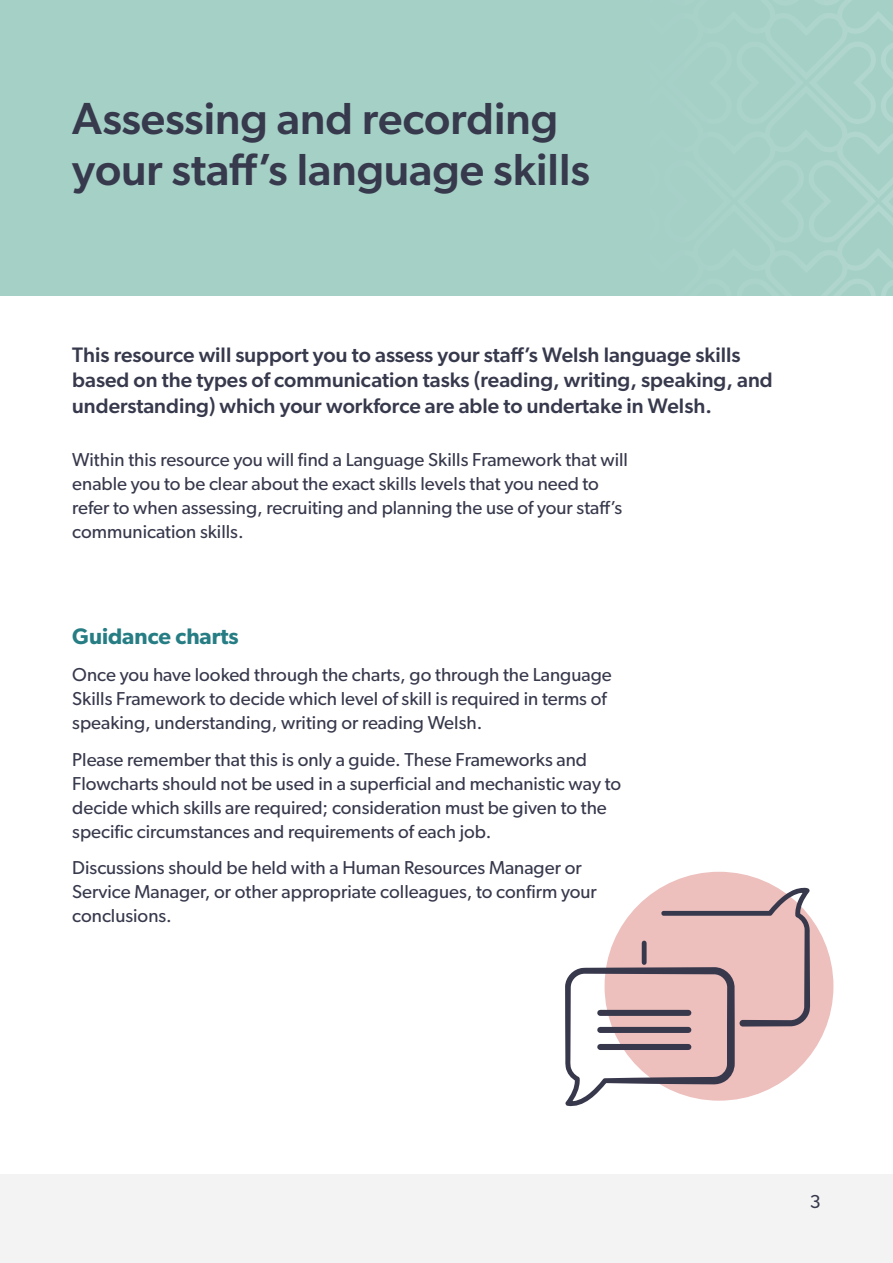
<style>
.page{position:relative;width:893px;height:1263px;background:#fff}
.page>*{position:absolute;margin:0;border:0;box-sizing:border-box;transform-origin:0 0}
.t1{font:500 45px/51px "Gibson";color:#37394c}
.Sub_heading{font:600 22.5px "Gibson";color:#267d84}
.Firs_para{font:500 21px/25.5px "Gibson";color:#37394c}
.Body{font:18.75px/24px "Gibson";color:#37394c}
</style>
<div class="page">
<div style="left:0;top:0;width:893px;height:296px;background:#a5d0c6"></div>
<div style="left:0;top:1174px;width:893px;height:89px;background:#f3f3f3"></div>
<div style="left:605px;top:872px;width:228px;height:229px;background:#edbfbd;border-radius:50%"></div>
<svg style="left:565px;top:886px;width:246px;height:221px"></svg>
<div style="left:600px;top:1010px;width:88px;height:6px;background:#38384d"></div>
<div style="left:600px;top:1027px;width:88px;height:6px;background:#38384d"></div>
<div style="left:600px;top:1044px;width:88px;height:6px;background:#38384d"></div>
<h1 class="t1" style="left:72px;top:92px;width:519px">Assessing and recording your staff’s language skills</h1>
<p class="Firs_para" style="left:72px;top:342px;width:702px">This resource will support you to assess your staff’s Welsh language skills based on the types of communication tasks (reading, writing, speaking, and understanding) which your workforce are able to undertake in Welsh.</p>
<p class="Body" style="left:72px;top:447px;width:557px">Within this resource you will find a Language Skills Framework that will enable you to be clear about the exact skills levels that you need to refer to when assessing, recruiting and planning the use of your staff’s communication skills.</p>
<h2 class="Sub_heading" style="left:72px;top:623px;width:168px">Guidance charts</h2>
<p class="Body" style="left:72px;top:662px;width:541px">Once you have looked through the charts, go through the Language<br>Skills Framework to decide which level of skill is required in terms of speaking, understanding, writing or reading Welsh.</p>
<p class="Body" style="left:72px;top:747px;width:550px">Please remember that this is only a guide. These Frameworks and Flowcharts should not be used in a superficial and mechanistic way to decide which skills are required; consideration must be given to the specific circumstances and requirements of each job.</p>
<p class="Body" style="left:72px;top:856px;width:526px">Discussions should be held with a Human Resources Manager or<br>Service Manager, or other appropriate colleagues, to confirm your conclusions.</p>
<p class="Body" style="left:810px;top:1189px;width:12px">3</p>
</div>
